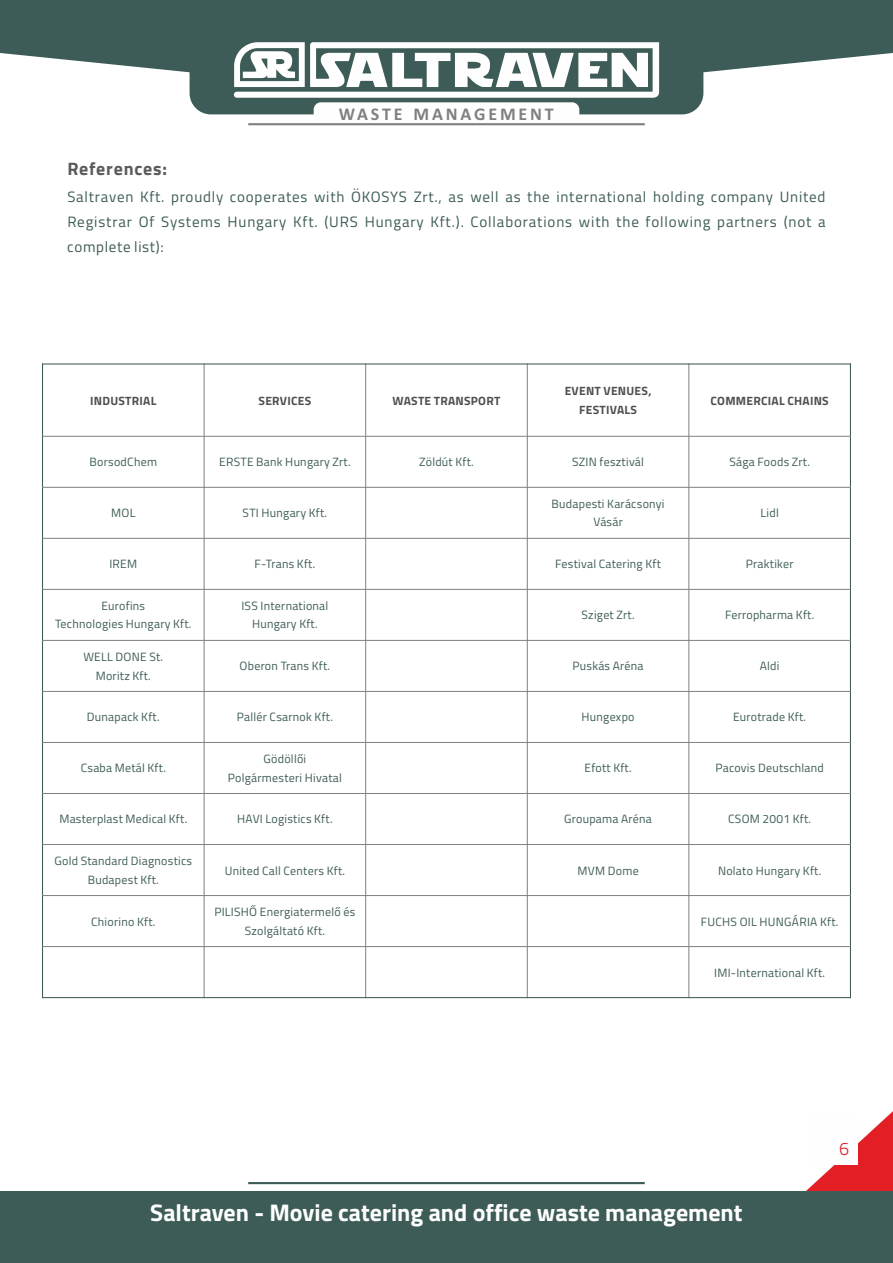
<style>
.page{position:relative;width:893px;height:1263px;background:#fff}
.page>*{position:absolute;margin:0;border:0;box-sizing:border-box;transform-origin:0 0}
.t1{font:700 24px "Titillium Web";color:#fefefe}
.t2{font:700 18px "Calibri";letter-spacing:.155em;color:#808080}
.t3{font:700 18px "Titillium Web";letter-spacing:.045em;color:#5b5b5b}
.t4{font:300 18px "Titillium Web";color:#e31e24}
.t5{font:15px/25px "Titillium Web";letter-spacing:.055em;color:#3d5c57;text-align:justify}
.t6{font:12px/18.3px "Titillium Web";letter-spacing:.02em;color:#3d5c57;text-align:center}
.t7{font:700 12px/18.3px "Titillium Web";letter-spacing:.02em;color:#4f4f4e;text-align:center}
</style>
<div class="page">
<svg style="left:806px;top:1111px;width:87px;height:80px"></svg>
<div style="left:808px;top:1115px;width:50px;height:50px;background:#fefefe"></div>
<div style="left:0;top:1191px;width:893px;height:72px;background:#3d5c57"></div>
<svg style="left:0;top:0;width:893px;height:114px;fill:#3d5c57"></svg>
<div style="left:314px;top:102px;width:265px;height:26px;background:#fefefe;border-radius:7px"></div>
<svg style="left:234px;top:42px;width:425px;height:56px"></svg>
<hr style="left:248px;top:123px;width:397px;height:2px;background:#808080">
<hr style="left:248px;top:1182px;width:397px;height:2px;background:#3d5c57">
<hr style="left:42px;top:363px;width:1px;height:635px;background:#3d5c57">
<hr style="left:204px;top:363px;width:1px;height:635px;background:#808080">
<hr style="left:365px;top:363px;width:1px;height:635px;background:#808080">
<hr style="left:527px;top:363px;width:1px;height:635px;background:#808080">
<hr style="left:688px;top:363px;width:1px;height:635px;background:#808080">
<hr style="left:850px;top:363px;width:1px;height:635px;background:#3d5c57">
<hr style="left:42px;top:997px;width:809px;height:1px;background:#3d5c57">
<hr style="left:42px;top:946px;width:809px;height:1px;background:#808080">
<hr style="left:42px;top:895px;width:809px;height:1px;background:#808080">
<hr style="left:42px;top:844px;width:809px;height:1px;background:#808080">
<hr style="left:42px;top:793px;width:809px;height:1px;background:#808080">
<hr style="left:42px;top:742px;width:809px;height:1px;background:#808080">
<hr style="left:42px;top:691px;width:809px;height:1px;background:#808080">
<hr style="left:42px;top:640px;width:809px;height:1px;background:#808080">
<hr style="left:42px;top:589px;width:809px;height:1px;background:#808080">
<hr style="left:42px;top:538px;width:809px;height:1px;background:#808080">
<hr style="left:42px;top:487px;width:809px;height:1px;background:#808080">
<hr style="left:42px;top:436px;width:809px;height:1px;background:#808080">
<hr style="left:42px;top:363px;width:809px;height:1px;background:#3d5c57">
<h2 class="t2" style="left:339px;top:106px;width:216px">WASTE MANAGEMENT</h2>
<h2 class="t3" style="left:67px;top:155px;width:101px">References:</h2>
<p class="t5" style="left:67px;top:184px;width:760px">Saltraven Kft. proudly cooperates with ÖKOSYS Zrt., as well as the international holding company United Registrar Of Systems Hungary Kft. (URS Hungary Kft.). Collaborations with the following partners (not a complete list):</p>
<p class="t7" style="left:90px;top:391px;width:68px">INDUSTRIAL</p>
<p class="t7" style="left:259px;top:391px;width:54px">SERVICES</p>
<p class="t7" style="left:393px;top:391px;width:109px">WASTE TRANSPORT</p>
<p class="t7" style="left:565px;top:382px;width:88px">EVENT VENUES,<br>FESTIVALS</p>
<p class="t7" style="left:710px;top:391px;width:120px">COMMERCIAL CHAINS</p>
<p class="t6" style="left:90px;top:453px;width:69px">BorsodChem</p>
<p class="t6" style="left:219px;top:453px;width:133px">ERSTE Bank Hungary Zrt.</p>
<p class="t6" style="left:419px;top:453px;width:56px">Zöldút Kft.</p>
<p class="t6" style="left:572px;top:453px;width:73px">SZIN fesztivál</p>
<p class="t6" style="left:729px;top:453px;width:82px">Sága Foods Zrt.</p>
<p class="t6" style="left:111px;top:504px;width:26px">MOL</p>
<p class="t6" style="left:243px;top:504px;width:86px">STI Hungary Kft.</p>
<p class="t6" style="left:552px;top:494px;width:115px">Budapesti Karácsonyi<br>Vásár</p>
<p class="t6" style="left:760px;top:504px;width:20px">Lidl</p>
<p class="t6" style="left:109px;top:555px;width:29px">IREM</p>
<p class="t6" style="left:254px;top:555px;width:62px">F-Trans Kft.</p>
<p class="t6" style="left:555px;top:555px;width:107px">Festival Catering Kft</p>
<p class="t6" style="left:746px;top:555px;width:49px">Praktiker</p>
<p class="t6" style="left:55px;top:597px;width:138px">Eurofins<br>Technologies Hungary Kft.</p>
<p class="t6" style="left:241px;top:597px;width:88px">ISS International<br>Hungary Kft.</p>
<p class="t6" style="left:582px;top:606px;width:55px">Sziget Zrt.</p>
<p class="t6" style="left:725px;top:606px;width:91px">Ferropharma Kft.</p>
<p class="t6" style="left:83px;top:648px;width:81px">WELL DONE St.<br>Moritz Kft.</p>
<p class="t6" style="left:240px;top:657px;width:92px">Oberon Trans Kft.</p>
<p class="t6" style="left:572px;top:657px;width:73px">Puskás Aréna</p>
<p class="t6" style="left:760px;top:657px;width:21px">Aldi</p>
<p class="t6" style="left:87px;top:708px;width:74px">Dunapack Kft.</p>
<p class="t6" style="left:237px;top:708px;width:98px">Pallér Csarnok Kft.</p>
<p class="t6" style="left:582px;top:708px;width:55px">Hungexpo</p>
<p class="t6" style="left:733px;top:708px;width:75px">Eurotrade Kft.</p>
<p class="t6" style="left:81px;top:759px;width:87px">Csaba Metál Kft.</p>
<p class="t6" style="left:228px;top:750px;width:116px">Gödöllői<br>Polgármesteri Hivatal</p>
<p class="t6" style="left:584px;top:759px;width:49px">Efott Kft.</p>
<p class="t6" style="left:715px;top:759px;width:110px">Pacovis Deutschland</p>
<p class="t6" style="left:59px;top:810px;width:129px">Masterplast Medical Kft.</p>
<p class="t6" style="left:237px;top:810px;width:97px">HAVI Logistics Kft.</p>
<p class="t6" style="left:564px;top:810px;width:89px">Groupama Aréna</p>
<p class="t6" style="left:728px;top:810px;width:85px">CSOM 2001 Kft.</p>
<p class="t6" style="left:54px;top:852px;width:139px">Gold Standard Diagnostics<br>Budapest Kft.</p>
<p class="t6" style="left:225px;top:861px;width:122px">United Call Centers Kft.</p>
<p class="t6" style="left:577px;top:861px;width:63px">MVM Dome</p>
<p class="t6" style="left:718px;top:861px;width:105px">Nolato Hungary Kft.</p>
<p class="t6" style="left:91px;top:912px;width:66px">Chiorino Kft.</p>
<p class="t6" style="left:214px;top:903px;width:143px">PILISHŐ Energiatermelő és<br>Szolgáltató Kft.</p>
<p class="t6" style="left:701px;top:912px;width:139px">FUCHS OIL HUNGÁRIA Kft.</p>
<p class="t6" style="left:714px;top:963px;width:113px">IMI-International Kft.</p>
<h1 class="t1" style="left:150px;top:1193px;width:594px">Saltraven - Movie catering and office waste management</h1>
<h2 class="t4" style="left:839px;top:1134px;width:12px">6</h2>
</div>
